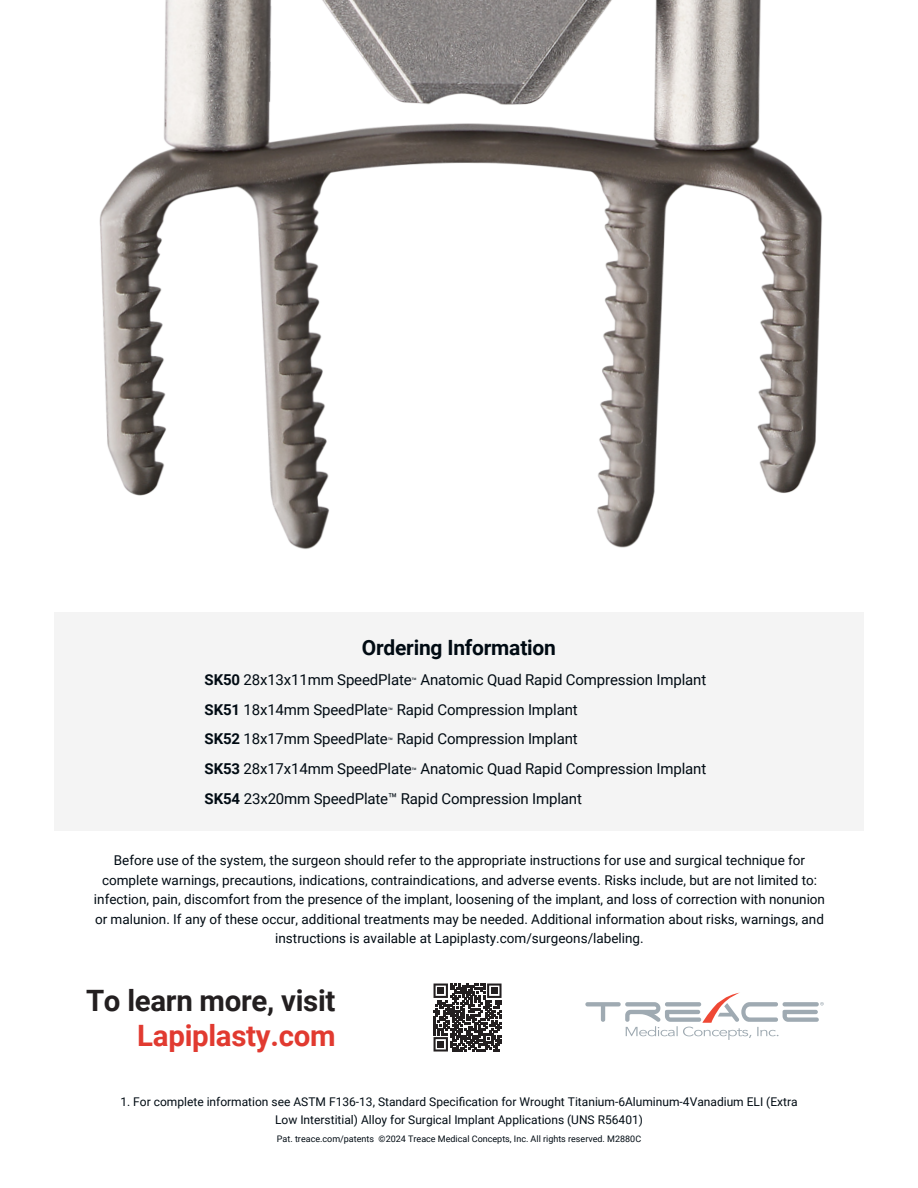
<style>
.page{position:relative;width:918px;height:1188px;background:#fff}
.page>*{position:absolute;margin:0;border:0;box-sizing:border-box;transform-origin:0 0}
.t1{font:700 29.4px "Roboto";letter-spacing:-.01em;color:#231f20}
.t2{font:700 29.4px "Roboto";letter-spacing:-.01em;color:#e13a30}
.t3{font:700 21px "Roboto";letter-spacing:-.01em;color:#010b13}
.Body{font:15px "Roboto";letter-spacing:-.01em;color:#010b13}
.t4{font:13.5px/19.5px "Roboto";color:#010b13;text-align:center}
.t5{font:12px/18px "Roboto";color:#010b13;text-align:center}
.t6{font:9px "Roboto";color:#010b13}
.s1{font-weight:700}
.s2{font-size:8.7px}
</style>
<div class="page">
<svg style="left:585px;top:993px;width:239px;height:47px"></svg>
<svg style="left:434px;top:984px;width:68px;height:68px"></svg>
<div style="left:54px;top:612px;width:810px;height:219px;background:#f4f4f4"></div>
<img style="left:99px;top:0;width:723px;height:549px">
<p class="t3" style="left:362px;top:633px;width:196px">Ordering Information</p>
<p class="Body" style="left:205px;top:669px;width:503px"><span class="s1">SK50</span> 28x13x11mm SpeedPlate<span class="s2">™</span> Anatomic Quad Rapid Compression Implant</p>
<p class="Body" style="left:205px;top:699px;width:375px"><span class="s1">SK51</span> 18x14mm SpeedPlate<span class="s2">™</span> Rapid Compression Implant</p>
<p class="Body" style="left:205px;top:728px;width:375px"><span class="s1">SK52</span> 18x17mm SpeedPlate<span class="s2">™</span> Rapid Compression Implant</p>
<p class="Body" style="left:205px;top:758px;width:503px"><span class="s1">SK53</span> 28x17x14mm SpeedPlate<span class="s2">™</span> Anatomic Quad Rapid Compression Implant</p>
<p class="Body" style="left:205px;top:788px;width:379px"><span class="s1">SK54</span> 23x20mm SpeedPlate™ Rapid Compression Implant</p>
<p class="t4" style="left:94px;top:850px;width:733px">Before use of the system, the surgeon should refer to the appropriate instructions for use and surgical technique for complete warnings, precautions, indications, contraindications, and adverse events. Risks include, but are not limited to: infection, pain, discomfort from the presence of the implant, loosening of the implant, and loss of correction with nonunion or malunion. If any of these occur, additional treatments may be needed. Additional information about risks, warnings, and instructions is available at Lapiplasty.com/surgeons/labeling.</p>
<p class="t1" style="left:86px;top:980px;width:251px">To learn more, visit</p>
<p class="t2" style="left:137px;top:1015px;width:200px">Lapiplasty.com</p>
<p class="t5" style="left:120px;top:1092px;width:679px">1. For complete information see ASTM F136-13, Standard Specification for Wrought Titanium-6Aluminum-4Vanadium ELI (Extra<br>Low Interstitial) Alloy for Surgical Implant Applications (UNS R56401)</p>
<p class="t6" style="left:277px;top:1132px;width:366px">Pat. treace.com/patents ©2024 Treace Medical Concepts, Inc. All rights reserved. M2880C</p>
</div>
